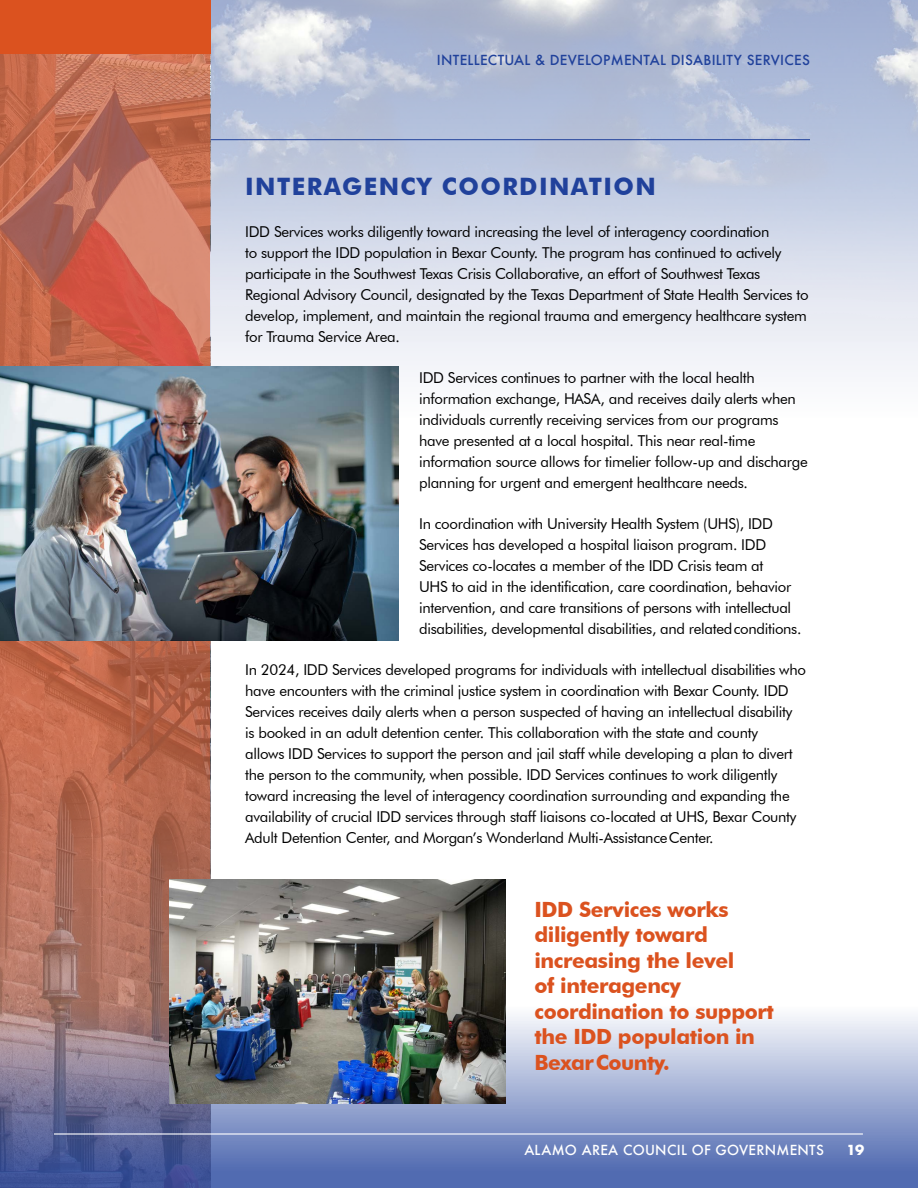
<style>
.page{position:relative;width:918px;height:1188px;background:#fff}
.page>*{position:absolute;margin:0;border:0;box-sizing:border-box;transform-origin:0 0}
.t1{font:700 24px "Futura BT";letter-spacing:.06em;color:#20419b}
.t2{font:700 21px/25.5px "Futura BT";letter-spacing:-.02em;color:#db521f}
.t3{font:15px/21px "Futura BT";letter-spacing:-.02em;color:#000}
.t4{font:500 13.5px "Futura";letter-spacing:.02em;color:#20419b}
.t5{font:500 13.5px "Futura";letter-spacing:.02em;color:#fff}
.t6{font:700 13.5px "Futura";color:#fff}
</style>
<div class="page">
<div style="left:0;top:0;width:918px;height:418px;background:#f5f6fa"></div>
<img style="left:210px;top:0;width:708px;height:342px">
<hr style="left:108px;top:139px;width:702px;height:1px;background:#20419b">
<svg style="left:0;top:54px;width:210px;height:951px;background:#bc6c54"></svg>
<svg style="left:0;top:1005px;width:918px;height:183px;background:#8a95be"></svg>
<hr style="left:54px;top:1133px;width:809px;height:2px;background:#fff">
<div style="left:0;top:0;width:210px;height:54px;background:#db521f"></div>
<img style="left:0;top:366px;width:399px;height:274px">
<img style="left:170px;top:880px;width:335px;height:224px">
<p class="t4" style="left:437px;top:51px;width:374px">INTELLECTUAL &amp; DEVELOPMENTAL DISABILITY SERVICES</p>
<h1 class="t1" style="left:245px;top:172px;width:412px">INTERAGENCY COORDINATION</h1>
<p class="t3" style="left:245px;top:221px;width:565px">IDD Services works diligently toward increasing the level of interagency coordination<br>to support the IDD population in Bexar County. The program has continued to actively participate in the Southwest Texas Crisis Collaborative, an effort of Southwest Texas Regional Advisory Council, designated by the Texas Department of State Health Services to develop, implement, and maintain the regional trauma and emergency healthcare system for Trauma Service Area.</p>
<p class="t3" style="left:419px;top:367px;width:390px">IDD Services continues to partner with the local health information exchange, HASA, and receives daily alerts when individuals currently receiving services from our programs have presented at a local hospital. This near real-time information source allows for timelier follow-up and discharge planning for urgent and emergent healthcare needs.</p>
<p class="t3" style="left:419px;top:513px;width:384px">In coordination with University Health System (UHS), IDD Services has developed a hospital liaison program. IDD Services co-locates a member of the IDD Crisis team at<br>UHS to aid in the identification, care coordination, behavior intervention, and care transitions of persons with intellectual disabilities, developmental disabilities, and relatedconditions.</p>
<p class="t3" style="left:245px;top:659px;width:562px">In 2024, IDD Services developed programs for individuals with intellectual disabilities who have encounters with the criminal justice system in coordination with Bexar County. IDD Services receives daily alerts when a person suspected of having an intellectual disability<br>is booked in an adult detention center. This collaboration with the state and county<br>allows IDD Services to support the person and jail staff while developing a plan to divert the person to the community, when possible. IDD Services continues to work diligently toward increasing the level of interagency coordination surrounding and expanding the availability of crucial IDD services through staff liaisons co-located at UHS, Bexar County Adult Detention Center, and Morgan’s Wonderland Multi-AssistanceCenter.</p>
<h2 class="t2" style="left:534px;top:896px;width:241px">IDD Services works diligently toward increasing the level<br>of interagency coordination to support the IDD population in<br>BexarCounty.</h2>
<p class="t5" style="left:524px;top:1141px;width:301px">ALAMO AREA COUNCIL OF GOVERNMENTS</p>
<p class="t6" style="left:846px;top:1140px;width:19px">19</p>
</div>
